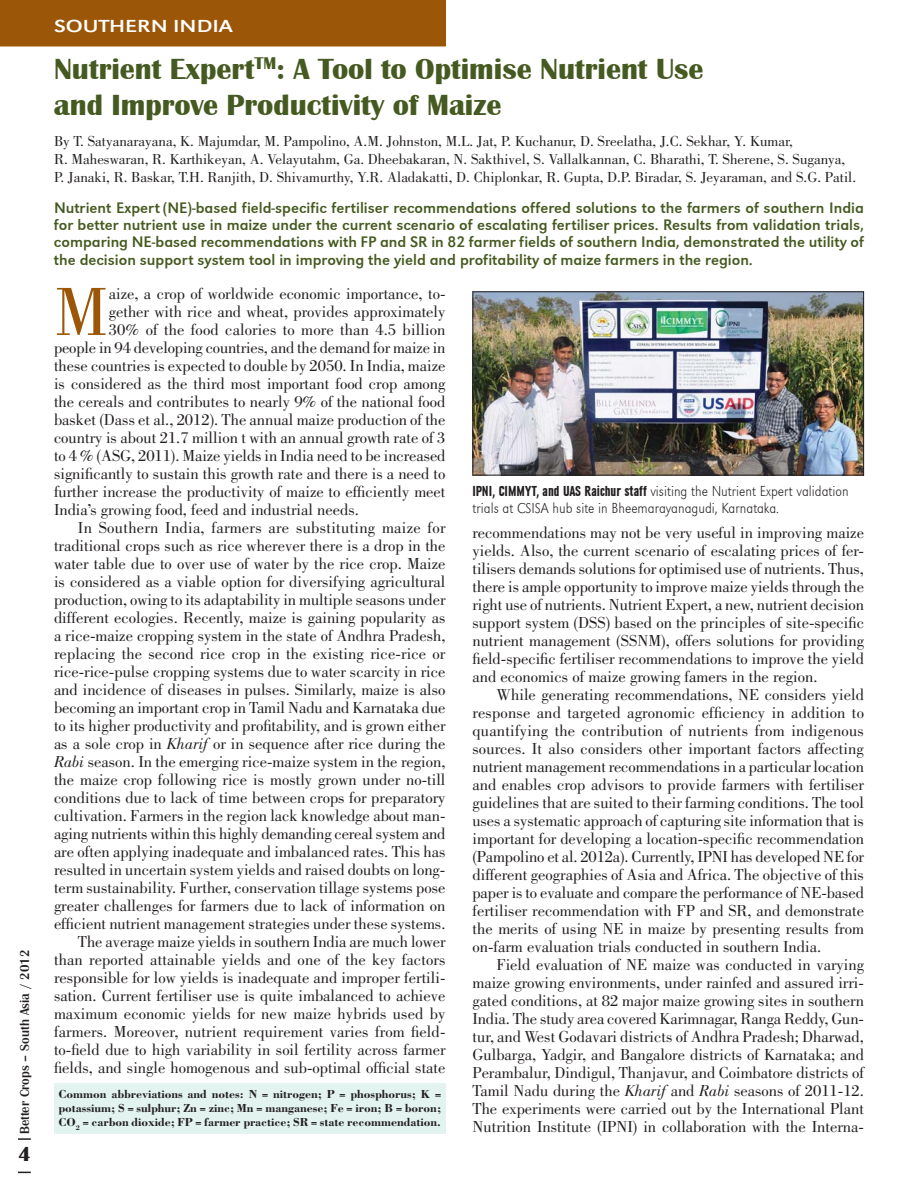
<style>
.page{position:relative;width:918px;height:1188px;background:#fff}
.page>*{position:absolute;margin:0;border:0;box-sizing:border-box;transform-origin:0 0}
.t1{font:70.35px "Bodoni";color:#9c5607}
.t2{font:700 30px/36px "Britannic T";color:#455a20}
.t3{font:700 21px "Britannic T";color:#231f20}
.t4{font:18px "URW Grotesk T Reg Wid";color:#fff;scale:1.2 1}
.t5{font:16.5px/18px "Bodoni";color:#231f20;text-align:justify}
.t6{font:15.75px/17.2px "URW Grotesk T";color:#455a20;text-align:justify}
.t7{font:15px/18px "Bodoni";color:#231f20}
.t8{font:15px/16.5px "URW Grotesk T Ext Lig Ext Nar";color:#231f20}
.t9{font:500 13.5px "Britannic T";color:#231f20}
.t10{font:700 12px/14.4px "Bodoni";color:#231f20;text-align:justify}
.s1{font-style:italic}
.s2{font-family:"URW Grotesk T Bol Con"}
</style>
<div class="page">
<svg style="left:18px;top:1138px;width:13px;height:2px"></svg>
<svg style="left:18px;top:1172px;width:13px;height:1px"></svg>
<div style="left:0;top:0;width:446px;height:46px;background:#9c5607"></div>
<div style="left:54px;top:1084px;width:392px;height:50px;background:#e2f3f0"></div>
<img style="left:474px;top:293px;width:388px;height:180px">
<div style="left:472px;top:291px;width:392px;height:184px;border:1px solid #231f20"></div>
<p class="t9" style="left:16px;top:1134px;width:186px;rotate:-90deg">Better Crops – South Asia / 2012</p>
<p class="t3" style="left:18px;top:1140px;width:14px">4</p>
<p class="t4" style="left:54px;top:14px;width:151px">SOUTHERN INDIA</p>
<h2 class="t2" style="left:54px;top:49px;width:651px">Nutrient Expert<sup>TM</sup>: A Tool to Optimise Nutrient Use and Improve Productivity of Maize</h2>
<p class="t7" style="left:54px;top:134px;width:804px">By T. Satyanarayana, K. Majumdar, M. Pampolino, A.M. Johnston, M.L. Jat, P. Kuchanur, D. Sreelatha, J.C. Sekhar, Y. Kumar,<br>R. Maheswaran, R. Karthikeyan, A. Velayutahm, Ga. Dheebakaran, N. Sakthivel, S. Vallalkannan, C. Bharathi, T. Sherene, S. Suganya,<br>P. Janaki, R. Baskar, T.H. Ranjith, D. Shivamurthy, Y.R. Aladakatti, D. Chiplonkar, R. Gupta, D.P. Biradar, S. Jeyaraman, and S.G. Patil.</p>
<p class="t6" style="left:54px;top:199px;width:812px">Nutrient Expert (NE)-based field-specific fertiliser recommendations offered solutions to the farmers of southern India for better nutrient use in maize under the current scenario of escalating fertiliser prices. Results from validation trials, comparing NE-based recommendations with FP and SR in 82 farmer fields of southern India, demonstrated the utility of the decision support system tool in improving the yield and profitability of maize farmers in the region.</p>
<h1 class="t1" style="left:54px;top:286px;width:56px">M</h1>
<p class="t5" style="left:109px;top:286px;width:338px">aize, a crop of worldwide economic importance, to-</p>
<p class="t5" style="left:109px;top:304px;width:338px">gether with rice and wheat, provides approximately</p>
<p class="t5" style="left:109px;top:322px;width:338px">30% of the food calories to more than 4.5 billion</p>
<p class="t5" style="left:54px;top:340px;width:393px">people in 94 developing countries, and the demand for maize in</p>
<p class="t5" style="left:54px;top:358px;width:393px">these countries is expected to double by 2050. In India, maize</p>
<p class="t5" style="left:54px;top:376px;width:393px">is considered as the third most important food crop among</p>
<p class="t5" style="left:54px;top:394px;width:393px">the cereals and contributes to nearly 9% of the national food</p>
<p class="t5" style="left:54px;top:412px;width:393px">basket (Dass et al., 2012). The annual maize production of the</p>
<p class="t5" style="left:54px;top:430px;width:393px">country is about 21.7 million t with an annual growth rate of 3</p>
<p class="t5" style="left:54px;top:448px;width:393px">to 4 % (ASG, 2011). Maize yields in India need to be increased</p>
<p class="t5" style="left:54px;top:466px;width:393px">significantly to sustain this growth rate and there is a need to</p>
<p class="t5" style="left:54px;top:484px;width:393px">further increase the productivity of maize to efficiently meet</p>
<p class="t5" style="left:54px;top:502px;width:306px">India’s growing food, feed and industrial needs.</p>
<p class="t5" style="left:78px;top:520px;width:369px">In Southern India, farmers are substituting maize for</p>
<p class="t5" style="left:54px;top:538px;width:393px">traditional crops such as rice wherever there is a drop in the</p>
<p class="t5" style="left:54px;top:556px;width:393px">water table due to over use of water by the rice crop. Maize</p>
<p class="t5" style="left:54px;top:574px;width:393px">is considered as a viable option for diversifying agricultural</p>
<p class="t5" style="left:54px;top:592px;width:393px">production, owing to its adaptability in multiple seasons under</p>
<p class="t5" style="left:54px;top:610px;width:393px">different ecologies. Recently, maize is gaining popularity as</p>
<p class="t5" style="left:54px;top:628px;width:393px">a rice-maize cropping system in the state of Andhra Pradesh,</p>
<p class="t5" style="left:54px;top:646px;width:393px">replacing the second rice crop in the existing rice-rice or</p>
<p class="t5" style="left:54px;top:664px;width:393px">rice-rice-pulse cropping systems due to water scarcity in rice</p>
<p class="t5" style="left:54px;top:682px;width:393px">and incidence of diseases in pulses. Similarly, maize is also</p>
<p class="t5" style="left:54px;top:700px;width:393px">becoming an important crop in Tamil Nadu and Karnataka due</p>
<p class="t5" style="left:54px;top:718px;width:393px">to its higher productivity and profitability, and is grown either</p>
<p class="t5" style="left:54px;top:736px;width:393px">as a sole crop in <span class="s1">Kharif</span> or in sequence after rice during the</p>
<p class="t5" style="left:54px;top:754px;width:393px"><span class="s1">Rabi</span> season. In the emerging rice-maize system in the region,</p>
<p class="t5" style="left:54px;top:772px;width:393px">the maize crop following rice is mostly grown under no-till</p>
<p class="t5" style="left:54px;top:790px;width:393px">conditions due to lack of time between crops for preparatory</p>
<p class="t5" style="left:54px;top:808px;width:393px">cultivation. Farmers in the region lack knowledge about man-</p>
<p class="t5" style="left:54px;top:826px;width:393px">aging nutrients within this highly demanding cereal system and</p>
<p class="t5" style="left:54px;top:844px;width:393px">are often applying inadequate and imbalanced rates. This has</p>
<p class="t5" style="left:54px;top:862px;width:393px">resulted in uncertain system yields and raised doubts on long-</p>
<p class="t5" style="left:54px;top:880px;width:393px">term sustainability. Further, conservation tillage systems pose</p>
<p class="t5" style="left:54px;top:898px;width:393px">greater challenges for farmers due to lack of information on</p>
<p class="t5" style="left:54px;top:916px;width:393px">efficient nutrient management strategies under these systems.</p>
<p class="t5" style="left:78px;top:934px;width:369px">The average maize yields in southern India are much lower</p>
<p class="t5" style="left:54px;top:952px;width:393px">than reported attainable yields and one of the key factors</p>
<p class="t5" style="left:54px;top:970px;width:393px">responsible for low yields is inadequate and improper fertili-</p>
<p class="t5" style="left:54px;top:988px;width:393px">sation. Current fertiliser use is quite imbalanced to achieve</p>
<p class="t5" style="left:54px;top:1006px;width:393px">maximum economic yields for new maize hybrids used by</p>
<p class="t5" style="left:54px;top:1024px;width:393px">farmers. Moreover, nutrient requirement varies from field-</p>
<p class="t5" style="left:54px;top:1042px;width:393px">to-field due to high variability in soil fertility across farmer</p>
<p class="t5" style="left:54px;top:1060px;width:393px">fields, and single homogenous and sub-optimal official state</p>
<p class="t10" style="left:58px;top:1088px;width:384px">Common abbreviations and notes: N = nitrogen; P = phosphorus; K = potassium; S = sulphur; Zn = zinc; Mn = manganese; Fe = iron; B = boron; CO<sub>2</sub> = carbon dioxide; FP = farmer practice; SR = state recommendation.</p>
<p class="t8" style="left:472px;top:482px;width:378px"><span class="s2">IPNI, CIMMYT, and UAS Raichur staff</span> visiting the Nutrient Expert validation trials at CSISA hub site in Bheemarayanagudi, Karnataka.</p>
<p class="t5" style="left:472px;top:525px;width:393px">recommendations may not be very useful in improving maize yields. Also, the current scenario of escalating prices of fer&shy;tilisers demands solutions for optimised use of nutrients. Thus, there is ample opportunity to improve maize yields through the right use of nutrients. Nutrient Expert, a new, nutrient decision support system (DSS) based on the principles of site-specific nutrient management (SSNM), offers solutions for providing field-specific fertiliser recommendations to improve the yield and economics of maize growing famers in the region.</p>
<p class="t5" style="left:472px;top:687px;width:393px;text-indent:24px">While generating recommendations, NE considers yield response and targeted agronomic efficiency in addition to quantifying the contribution of nutrients from indigenous sources. It also considers other important factors affecting nutrient management recommendations in a particular location and enables crop advisors to provide farmers with fertiliser guidelines that are suited to their farming conditions. The tool uses a systematic approach of capturing site information that is important for developing a location-specific recommendation (Pampolino et al. 2012a). Currently, IPNI has developed NE for different geographies of Asia and Africa. The objective of this paper is to evaluate and compare the performance of NE-based fertiliser recommendation with FP and SR, and demonstrate the merits of using NE in maize by presenting results from on-farm evaluation trials conducted in southern India.</p>
<p class="t5" style="left:472px;top:957px;width:393px;text-indent:24px">Field evaluation of NE maize was conducted in varying maize growing environments, under rainfed and assured irri&shy;gated conditions, at 82 major maize growing sites in southern India. The study area covered Karimnagar, Ranga Reddy, Gun&shy;tur, and West Godavari districts of Andhra Pradesh; Dharwad, Gulbarga, Yadgir, and Bangalore districts of Karnataka; and Perambalur, Dindigul, Thanjavur, and Coimbatore districts of Tamil Nadu during the <span class="s1">Kharif</span> and <span class="s1">Rabi</span> seasons of 2011-12.<br>The experiments were carried out by the International Plant Nutrition Institute (IPNI) in collaboration with the Interna-</p>
</div>
